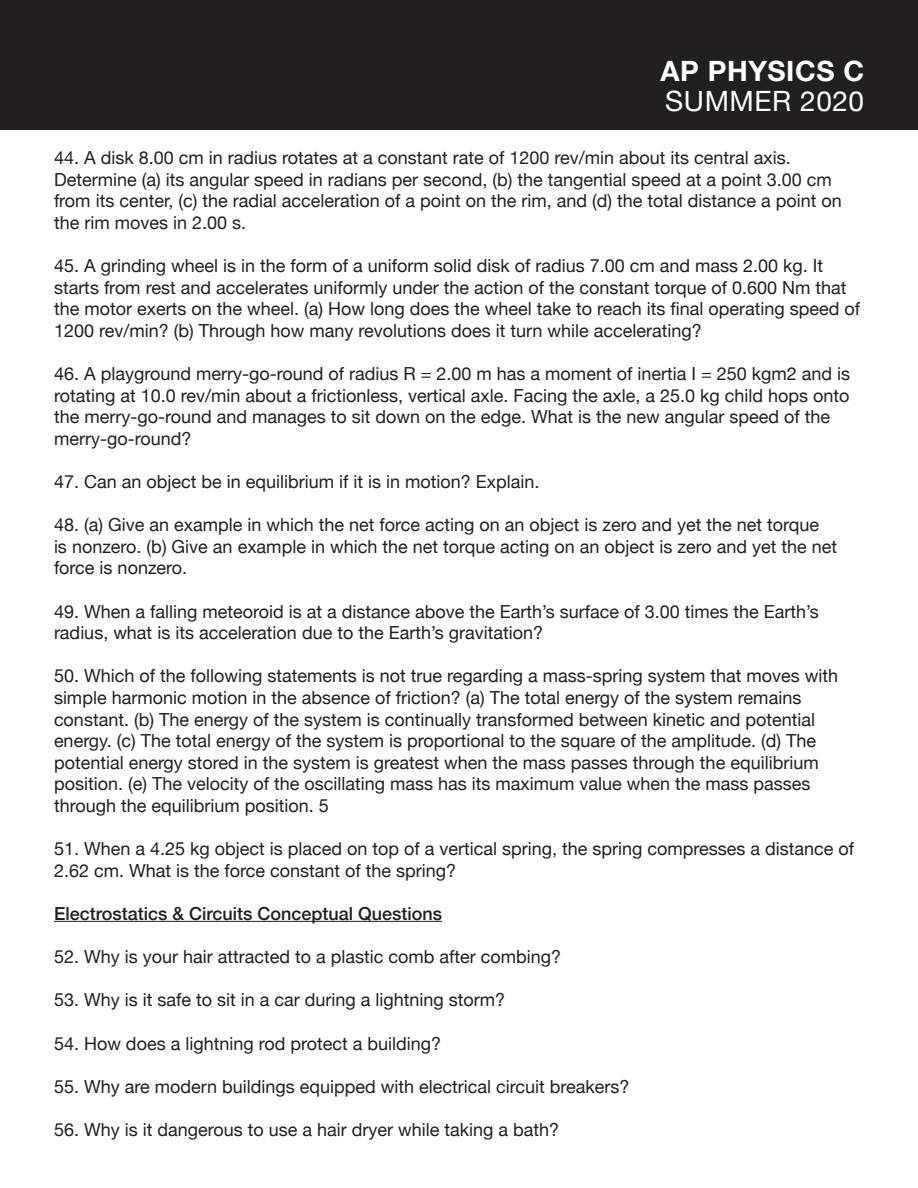
<style>
.page{position:relative;width:918px;height:1188px;background:#fff}
.page>*{position:absolute;margin:0;border:0;box-sizing:border-box;transform-origin:0 0}
.t1{font:700 27.9px "Helvetica Neue";letter-spacing:.02em;color:#fff}
.t2{font:27.9px "Helvetica Neue";letter-spacing:.02em;color:#fff}
.t3{font:18px/21.6px "Helvetica Neue";color:#231f20}
.t4{font:500 18px "Helvetica Neue";color:#231f20}
</style>
<div class="page">
<div style="left:0;top:0;width:918px;height:130px;background:#231f20"></div>
<hr style="left:54px;top:921px;width:388px;height:1px;background:#231f20">
<p class="t1" style="left:661px;top:49px;width:205px">AP PHYSICS C</p>
<p class="t2" style="left:665px;top:81px;width:200px">SUMMER 2020</p>
<p class="t3" style="left:54px;top:148px;width:789px">44. A disk 8.00 cm in radius rotates at a constant rate of 1200 rev/min about its central axis.<br>Determine (a) its angular speed in radians per second, (b) the tangential speed at a point 3.00 cm from its center, (c) the radial acceleration of a point on the rim, and (d) the total distance a point on the rim moves in 2.00 s.</p>
<p class="t3" style="left:54px;top:256px;width:808px">45. A grinding wheel is in the form of a uniform solid disk of radius 7.00 cm and mass 2.00 kg. It starts from rest and accelerates uniformly under the action of the constant torque of 0.600 Nm that the motor exerts on the wheel. (a) How long does the wheel take to reach its final operating speed of 1200 rev/min? (b) Through how many revolutions does it turn while accelerating?</p>
<p class="t3" style="left:54px;top:364px;width:798px">46. A playground merry-go-round of radius R = 2.00 m has a moment of inertia I = 250 kgm2 and is rotating at 10.0 rev/min about a frictionless, vertical axle. Facing the axle, a 25.0 kg child hops onto the merry-go-round and manages to sit down on the edge. What is the new angular speed of the merry-go-round?</p>
<p class="t3" style="left:54px;top:472px;width:487px">47. Can an object be in equilibrium if it is in motion? Explain.</p>
<p class="t3" style="left:54px;top:515px;width:785px">48. (a) Give an example in which the net force acting on an object is zero and yet the net torque<br>is nonzero. (b) Give an example in which the net torque acting on an object is zero and yet the net force is nonzero.</p>
<p class="t3" style="left:54px;top:601px;width:766px">49. When a falling meteoroid is at a distance above the Earth’s surface of 3.00 times the Earth’s radius, what is its acceleration due to the Earth’s gravitation?</p>
<p class="t3" style="left:54px;top:666px;width:786px">50. Which of the following statements is not true regarding a mass-spring system that moves with simple harmonic motion in the absence of friction? (a) The total energy of the system remains constant. (b) The energy of the system is continually transformed between kinetic and potential energy. (c) The total energy of the system is proportional to the square of the amplitude. (d) The potential energy stored in the system is greatest when the mass passes through the equilibrium position. (e) The velocity of the oscillating mass has its maximum value when the mass passes through the equilibrium position. 5</p>
<p class="t3" style="left:54px;top:839px;width:802px">51. When a 4.25 kg object is placed on top of a vertical spring, the spring compresses a distance of<br>2.62 cm. What is the force constant of the spring?</p>
<p class="t4" style="left:54px;top:899px;width:390px">Electrostatics &amp; Circuits Conceptual Questions</p>
<p class="t3" style="left:54px;top:947px;width:509px">52. Why is your hair attracted to a plastic comb after combing?</p>
<p class="t3" style="left:54px;top:990px;width:453px">53. Why is it safe to sit in a car during a lightning storm?</p>
<p class="t3" style="left:54px;top:1033px;width:389px">54. How does a lightning rod protect a building?</p>
<p class="t3" style="left:54px;top:1077px;width:577px">55. Why are modern buildings equipped with electrical circuit breakers?</p>
<p class="t3" style="left:54px;top:1120px;width:507px">56. Why is it dangerous to use a hair dryer while taking a bath?</p>
</div>
